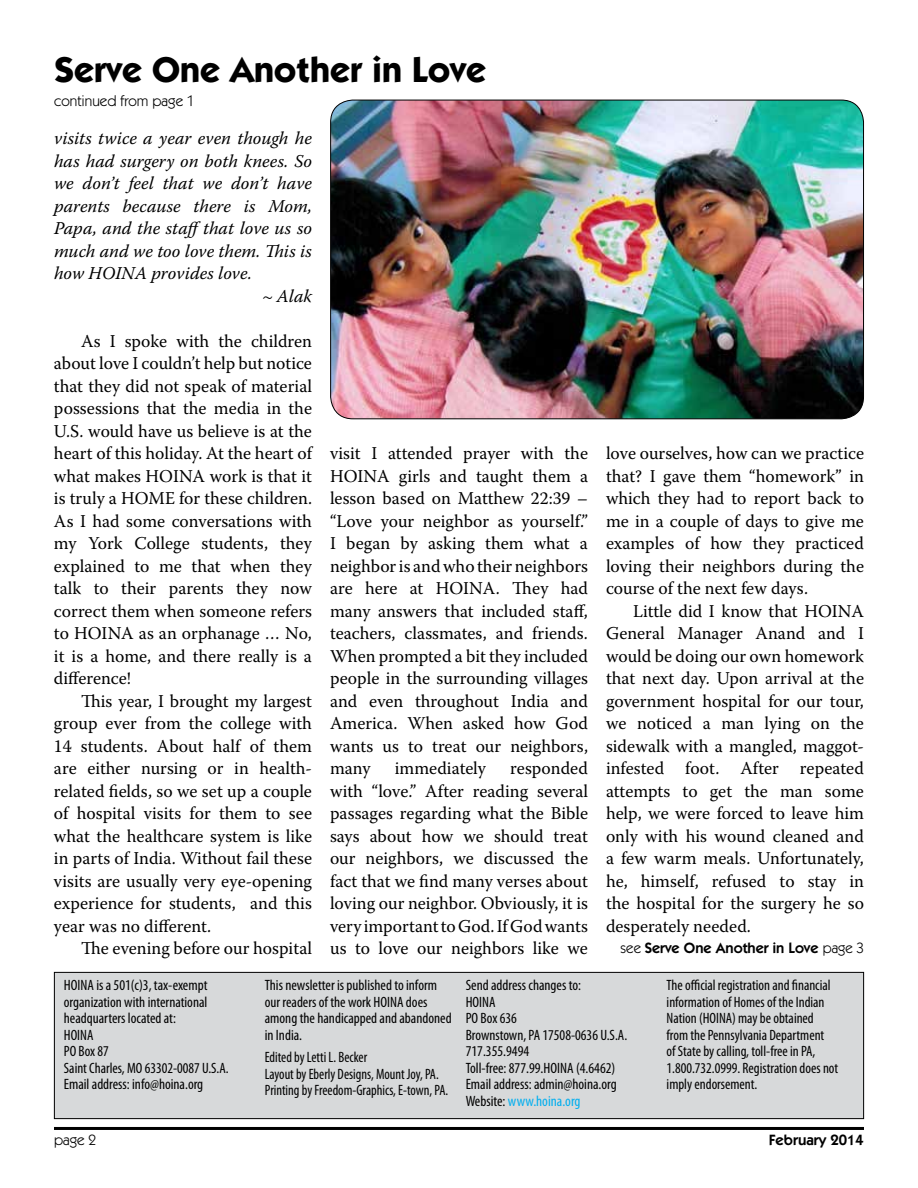
<style>
.page{position:relative;width:918px;height:1188px;background:#fff}
.page>*{position:absolute;margin:0;border:0;box-sizing:border-box;transform-origin:0 0}
.t1{font:700 36px "Itc Kabel";color:#000}
.t2{font:18px/22.5px "Warnock Pro";color:#000;text-align:justify}
.t3{font:italic 18px "Warnock Pro";color:#000}
.t4{font:condensed 15px/16.5px "Myriad Pro";color:#000}
.t5{font:condensed 15px/16.5px "Myriad Pro";color:#000;scale:.94 1}
.t6{font:600 15px "Itc Kabel";color:#000}
.t7{font:15px "Itc Kabel";color:#000}
.s1{font-weight:400}
.s2{color:#00aeef}
</style>
<div class="page">
<img style="left:331px;top:100px;width:533px;height:319px">
<div style="left:54px;top:972px;width:810px;height:147px;background:#d7d9da"></div>
<div style="left:54px;top:972px;width:810px;height:147px;border:1px solid #000"></div>
<hr style="left:54px;top:1127px;width:810px;height:3px;background:#000">
<p class="t1" style="left:54px;top:48px;width:434px">Serve One Another in Love</p>
<p class="t7" style="left:54px;top:92px;width:142px">continued from page 1</p>
<p class="t3" style="left:54px;top:127px;width:260px">visits twice a year even though he</p>
<p class="t3" style="left:54px;top:150px;width:260px">has had surgery on both knees. So</p>
<p class="t3" style="left:54px;top:172px;width:259px">we don’t feel that we don’t have</p>
<p class="t3" style="left:54px;top:195px;width:260px">parents because there is Mom,</p>
<p class="t3" style="left:54px;top:217px;width:260px">Papa, and the staffthat love us so</p>
<p class="t3" style="left:54px;top:240px;width:260px">much and we too love them. This is</p>
<p class="t3" style="left:54px;top:262px;width:199px">how HOINA provides love.</p>
<p class="t3" style="left:263px;top:285px;width:51px">~ Alak</p>
<p class="t2" style="left:81px;top:329px;width:233px">As I spoke with the children</p>
<p class="t2" style="left:54px;top:352px;width:259px">about love I couldn’t help but notice</p>
<p class="t2" style="left:54px;top:374px;width:260px">that they did not speak of material</p>
<p class="t2" style="left:54px;top:397px;width:260px">possessions that the media in the</p>
<p class="t2" style="left:54px;top:419px;width:259px">U.S. would have us believe is at the</p>
<p class="t2" style="left:54px;top:442px;width:259px">heart of this holiday. At the heart of</p>
<p class="t2" style="left:54px;top:464px;width:260px">what makes HOINA work is that it</p>
<p class="t2" style="left:54px;top:487px;width:260px">is truly a HOME for these children.</p>
<p class="t2" style="left:54px;top:509px;width:260px">As I had some conversations with</p>
<p class="t2" style="left:54px;top:532px;width:259px">my York College students, they</p>
<p class="t2" style="left:54px;top:554px;width:260px">explained to me that when they</p>
<p class="t2" style="left:54px;top:577px;width:259px">talk to their parents they now</p>
<p class="t2" style="left:54px;top:599px;width:260px">correct them when someone refers</p>
<p class="t2" style="left:54px;top:622px;width:259px">to HOINA as an orphanage … No,</p>
<p class="t2" style="left:54px;top:644px;width:260px">it is a home, and there really is a</p>
<p class="t2" style="left:54px;top:667px;width:78px">difference!</p>
<p class="t2" style="left:81px;top:689px;width:232px">This year, I brought my largest</p>
<p class="t2" style="left:54px;top:712px;width:259px">group ever from the college with</p>
<p class="t2" style="left:54px;top:734px;width:259px">14 students. About half of them</p>
<p class="t2" style="left:54px;top:757px;width:260px">are either nursing or in health-</p>
<p class="t2" style="left:54px;top:779px;width:259px">related fields, so we set up a couple</p>
<p class="t2" style="left:54px;top:802px;width:260px">of hospital visits for them to see</p>
<p class="t2" style="left:54px;top:824px;width:260px">what the healthcare system is like</p>
<p class="t2" style="left:54px;top:847px;width:260px">in parts of India. Without fail these</p>
<p class="t2" style="left:54px;top:869px;width:260px">visits are usually very eye-opening</p>
<p class="t2" style="left:54px;top:892px;width:259px">experience for students, and this</p>
<p class="t2" style="left:54px;top:914px;width:159px">year was no different.</p>
<p class="t2" style="left:81px;top:937px;width:232px">The evening before our hospital</p>
<p class="t2" style="left:330px;top:442px;width:260px">visit I attended prayer with the HOINA girls and taught them a lesson based on Matthew 22:39 – “Love your neighbor as yourself.” I began by asking them what a neighbor is and who their neighbors are here at HOINA. They had many answers that included staff, teachers, classmates, and friends.<br>When prompted a bit they included people in the surrounding villages and even throughout India and America. When asked how God wants us to treat our neighbors, many</p>
<p class="t2" style="left:330px;top:757px;width:260px;text-indent:180px">responded with “love.” After reading several passages regarding what the Bible says about how we should treat our neighbors, we discussed the fact that we find many verses about loving our neighbor. Obviously, it is very important to God. If God wants us to love our neighbors like we</p>
<p class="t2" style="left:395px;top:757px;width:93px">immediately</p>
<p class="t2" style="left:606px;top:442px;width:260px">love ourselves, how can we practice</p>
<p class="t2" style="left:606px;top:464px;width:259px">that? I gave them “homework” in</p>
<p class="t2" style="left:606px;top:487px;width:260px">which they had to report back to</p>
<p class="t2" style="left:606px;top:509px;width:259px">me in a couple of days to give me</p>
<p class="t2" style="left:606px;top:532px;width:259px">examples of how they practiced</p>
<p class="t2" style="left:606px;top:554px;width:260px">loving their neighbors during the</p>
<p class="t2" style="left:606px;top:577px;width:204px">course of the next few days.</p>
<p class="t2" style="left:633px;top:599px;width:233px">Little did I know that HOINA</p>
<p class="t2" style="left:606px;top:622px;width:260px">General Manager Anand and I</p>
<p class="t2" style="left:606px;top:644px;width:260px">would be doing our own homework</p>
<p class="t2" style="left:606px;top:667px;width:260px">that next day. Upon arrival at the</p>
<p class="t2" style="left:606px;top:689px;width:260px">government hospital for our tour,</p>
<p class="t2" style="left:606px;top:712px;width:260px">we noticed a man lying on the</p>
<p class="t2" style="left:606px;top:734px;width:259px">sidewalk with a mangled, maggot-</p>
<p class="t2" style="left:606px;top:757px;width:259px">infested foot. After repeated</p>
<p class="t2" style="left:606px;top:779px;width:260px">attempts to get the man some</p>
<p class="t2" style="left:606px;top:802px;width:259px">help, we were forced to leave him</p>
<p class="t2" style="left:606px;top:824px;width:259px">only with his wound cleaned and</p>
<p class="t2" style="left:606px;top:847px;width:259px">a few warm meals. Unfortunately,</p>
<p class="t2" style="left:606px;top:869px;width:260px">he, himself, refused to stay in</p>
<p class="t2" style="left:606px;top:892px;width:259px">the hospital for the surgery he so</p>
<p class="t2" style="left:606px;top:914px;width:146px">desperately needed.</p>
<p class="t6" style="left:621px;top:939px;width:245px"><span class="s1">see</span> Serve One Another in Love <span class="s1">page 3</span></p>
<p class="t4" style="left:64px;top:977px;width:166px">HOINA is a 501(c)3, tax-exempt organization with international headquarters located at:<br>HOINA<br>PO Box 87<br>Saint Charles, MO 63302-0087 U.S.A.<br>Email address: info@hoina.org</p>
<p class="t4" style="left:265px;top:977px;width:188px">This newsletter is published to inform our readers of the work HOINA does among the handicapped and abandoned in India.</p>
<p class="t5" style="left:265px;top:1049px;width:197px">Edited by Letti L. Becker<br>Layout by Eberly Designs, Mount Joy, PA.<br>Printing by Freedom-Graphics, E-town, PA.</p>
<p class="t4" style="left:466px;top:977px;width:163px">Send address changes to:<br>HOINA<br>PO Box 636<br>Brownstown, PA 17508-0636 U.S.A.<br>717.355.9494<br>Toll-free: 877.99.HOINA (4.6462)<br>Email address: admin@hoina.org<br>Website: <span class="s2">www.hoina.org</span></p>
<p class="t4" style="left:667px;top:977px;width:173px">The official registration and financial information of Homes of the Indian Nation (HOINA) may be obtained from the Pennsylvania Department<br>of State by calling, toll-free in PA, 1.800.732.0999. Registration does not imply endorsement.</p>
<p class="t7" style="left:54px;top:1131px;width:44px">page 2</p>
<p class="t6" style="left:769px;top:1131px;width:97px">February 2014</p>
</div>
